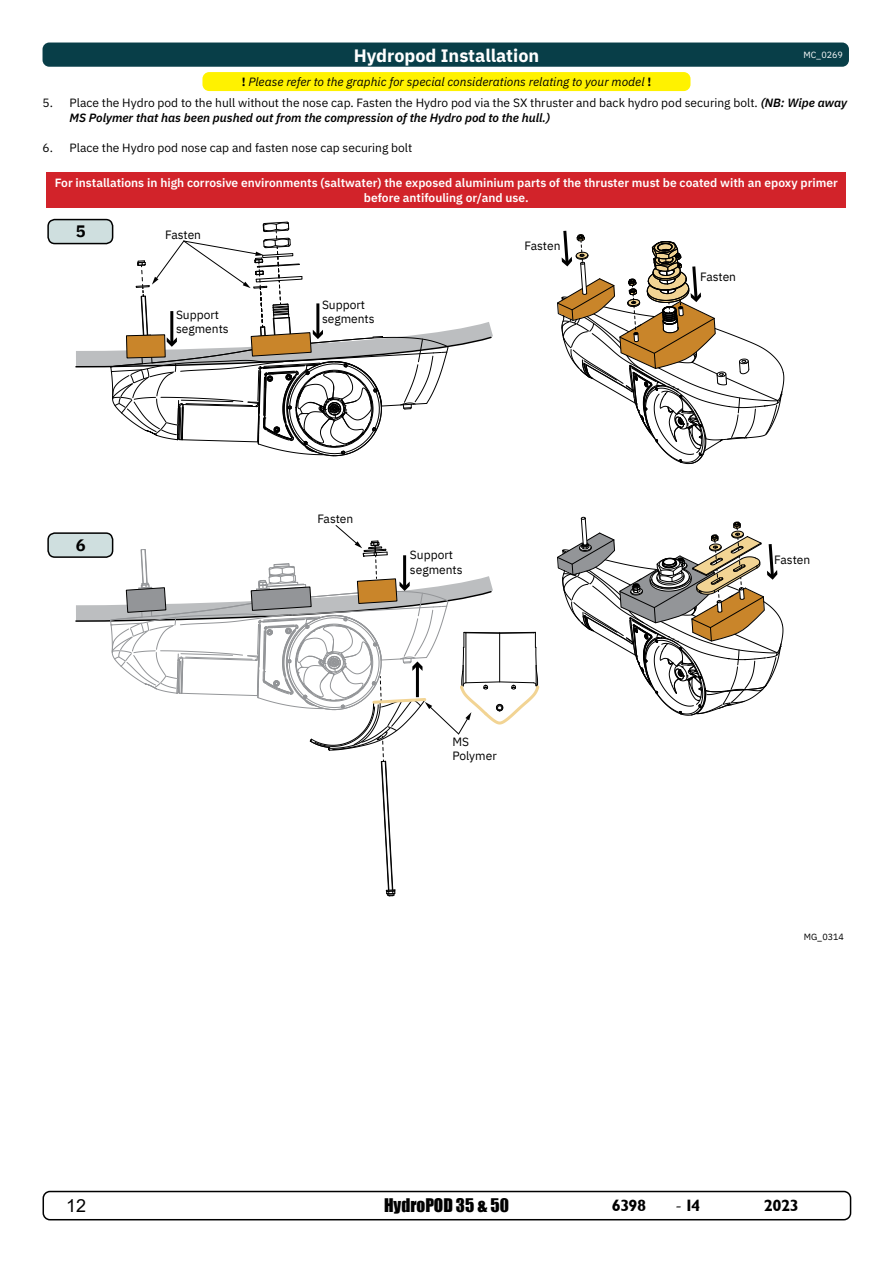
<style>
.page{position:relative;width:893px;height:1263px;background:#fff}
.page>*{position:absolute;margin:0;border:0;box-sizing:border-box;transform-origin:0 0}
.t1{font:700 18px "IBM Plex Sans";color:#fff}
.t2{font:18px "Arial";color:#000}
.t3{font:17.25px "Impact";color:#000}
.t4{font:16.5px "Garrison Sans BOLD";letter-spacing:-.03em;color:#000}
.t5{font:700 16.5px "IBM Plex Sans";color:#000}
.t6{font:12px/14.4px "IBM Plex Sans";color:#000}
.t7{font:600 12px/15px "IBM Plex Sans";color:#fff;text-align:center}
.t8{font:italic 12px "IBM Plex Sans";color:#000}
.t9{font:9px "IBM Plex Sans";color:#000}
.t10{font:9px "IBM Plex Sans";color:#fff}
.s1{font-weight:600;font-style:italic}
.s2{font-weight:700;font-style:normal}
.s3{font-family:"Minion Pro";font-size:18px}
</style>
<div class="page">
<div style="left:43px;top:1191px;width:808px;height:29px;border:2px solid #000;border-radius:7px"></div>
<div style="left:48px;top:220px;width:65px;height:24px;background:#cfdfdf;border-radius:7px"></div>
<div style="left:47px;top:219px;width:66px;height:25px;border:2px solid #000;border-radius:7px"></div>
<div style="left:48px;top:533px;width:65px;height:24px;background:#cfdfdf;border-radius:7px"></div>
<div style="left:47px;top:532px;width:66px;height:26px;border:2px solid #000;border-radius:7px"></div>
<svg style="left:61px;top:42px;width:449px;height:415px"></svg>
<svg style="left:61px;top:525px;width:479px;height:371px"></svg>
<svg style="left:557px;top:230px;width:227px;height:486px"></svg>
<div style="left:43px;top:43px;width:806px;height:24px;background:#083e48;border-radius:7px"></div>
<div style="left:202px;top:72px;width:488px;height:19px;background:#fff200;border-radius:7px"></div>
<div style="left:47px;top:172px;width:799px;height:35px;background:#d2232a"></div>
<p class="t1" style="left:354px;top:41px;width:187px">Hydropod Installation</p>
<p class="t6" style="left:70px;top:95px;width:779px;line-height:15px;text-indent:-27px">5. Place the Hydro pod to the hull without the nose cap. Fasten the Hydro pod via the SX thruster and back hydro pod securing bolt. <span class="s1">(NB: Wipe away<br>MS Polymer that has been pushed out from the compression of the Hydro pod to the hull.)</span></p>
<p class="t6" style="left:43px;top:140px;width:371px">6. Place the Hydro pod nose cap and fasten nose cap securing bolt</p>
<p class="t10" style="left:803px;top:48px;width:41px">MC_0269</p>
<p class="t8" style="left:242px;top:73px;width:411px"><span class="s2">!</span> Please refer to the graphic for special considerations relating to your model <span class="s2">!</span></p>
<p class="t7" style="left:55px;top:174px;width:785px">For installations in high corrosive environments (saltwater) the exposed aluminium parts of the thruster must be coated with an epoxy primer before antifouling or/and use.</p>
<p class="t5" style="left:76px;top:218px;width:11px">5</p>
<p class="t5" style="left:76px;top:532px;width:11px">6</p>
<p class="t6" style="left:165px;top:226px;width:37px">Fasten</p>
<p class="t6" style="left:176px;top:306px;width:54px">Support segments</p>
<p class="t6" style="left:322px;top:297px;width:54px">Support segments</p>
<p class="t6" style="left:525px;top:238px;width:37px">Fasten</p>
<p class="t6" style="left:317px;top:511px;width:37px">Fasten</p>
<p class="t6" style="left:410px;top:547px;width:54px">Support segments</p>
<p class="t6" style="left:452px;top:733px;width:46px">MS<br>Polymer</p>
<p class="t6" style="left:700px;top:269px;width:37px">Fasten</p>
<p class="t6" style="left:774px;top:551px;width:37px">Fasten</p>
<p class="t9" style="left:804px;top:930px;width:42px">MG_0314</p>
<h1 class="t2" style="left:66px;top:1193px;width:22px">12</h1>
<h2 class="t3" style="left:384px;top:1192px;width:126px">HydroPOD 35 &amp; 50</h2>
<h3 class="t4" style="left:612px;top:1196px;width:36px">6398</h3>
<h3 class="t4" style="left:675px;top:1196px;width:26px"><span class="s3">-</span> 14</h3>
<h3 class="t4" style="left:764px;top:1196px;width:37px">2023</h3>
</div>
